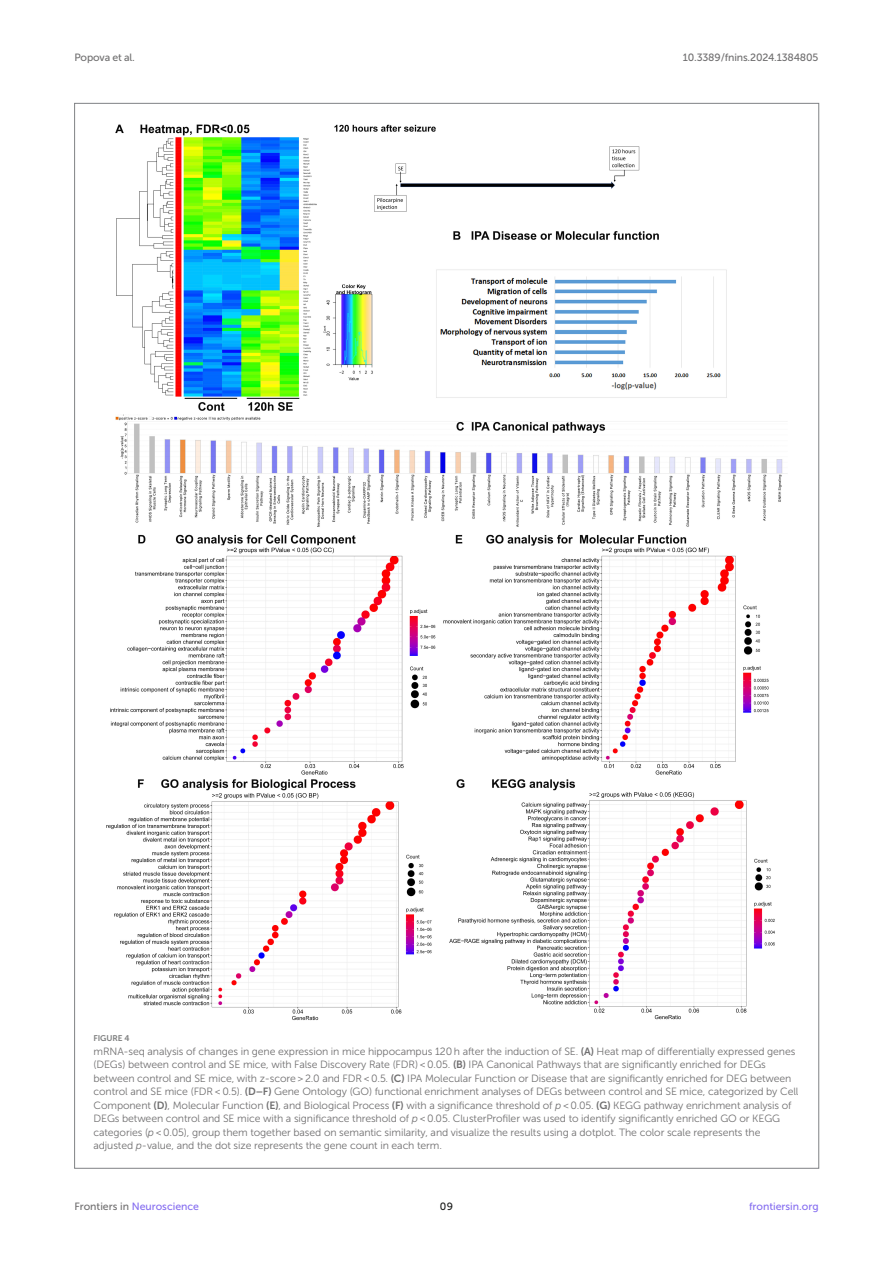
<style>
.page{position:relative;width:893px;height:1263px;background:#fff}
.page>*{position:absolute;margin:0;border:0;box-sizing:border-box;transform-origin:0 0}
.FIG_LEG{font:10.5px/13.5px "Museo Sans 300";letter-spacing:-.01em;color:#706f70}
.t1{font:10.5px "Museo Sans 500";color:#856df0}
.t2{font:10.5px "Museo Sans 500";letter-spacing:-.015em;color:#706f70}
.t3{font:10.5px "Museo Sans 500";color:#1b1c1b}
.FIG_HD{font:8.25px "Museo Sans 700";letter-spacing:-.01em;color:#7e7f7f}
.s1{font-family:"Museo Sans 700"}
.s2{font-style:italic}
.s3{color:#706f70}
</style>
<div class="page">
<img style="left:106px;top:124px;width:681px;height:897px">
<p class="t2" style="left:74px;top:51px;width:62px">Popova et al.</p>
<p class="t2" style="left:683px;top:51px;width:137px">10.3389/fnins.2024.1384805</p>
<p class="FIG_HD" style="left:94px;top:1034px;width:37px">FIGURE 4</p>
<p class="FIG_LEG" style="left:94px;top:1044px;width:706px">mRNA-seq analysis of changes in gene expression in mice hippocampus 120 h after the induction of SE. <span class="s1">(A)</span> Heat map of differentially expressed genes (DEGs) between control and SE mice, with False Discovery Rate (FDR) &lt; 0.05. <span class="s1">(B)</span> IPA Canonical Pathways that are significantly enriched for DEGs between control and SE mice, with z-score &gt; 2.0 and FDR &lt; 0.5. <span class="s1">(C)</span> IPA Molecular Function or Disease that are significantly enriched for DEG between control and SE mice (FDR &lt; 0.5). <span class="s1">(D–F)</span> Gene Ontology (GO) functional enrichment analyses of DEGs between control and SE mice, categorized by Cell Component <span class="s1">(D)</span>, Molecular Function <span class="s1">(E)</span>, and Biological Process <span class="s1">(F)</span> with a significance threshold of <span class="s2">p</span> &lt; 0.05. <span class="s1">(G)</span> KEGG pathway enrichment analysis of DEGs between control and SE mice with a significance threshold of <span class="s2">p</span> &lt; 0.05. ClusterProfiler was used to identify significantly enriched GO or KEGG categories (<span class="s2">p</span> &lt; 0.05), group them together based on semantic similarity, and visualize the results using a dotplot. The color scale represents the adjusted <span class="s2">p</span>-value, and the dot size represents the gene count in each term.</p>
<p class="t1" style="left:74px;top:1200px;width:126px"><span class="s3">Frontiers in</span> Neuroscience</p>
<p class="t3" style="left:440px;top:1200px;width:15px">09</p>
<p class="t1" style="left:749px;top:1200px;width:71px">frontiersin.org</p>
</div>
